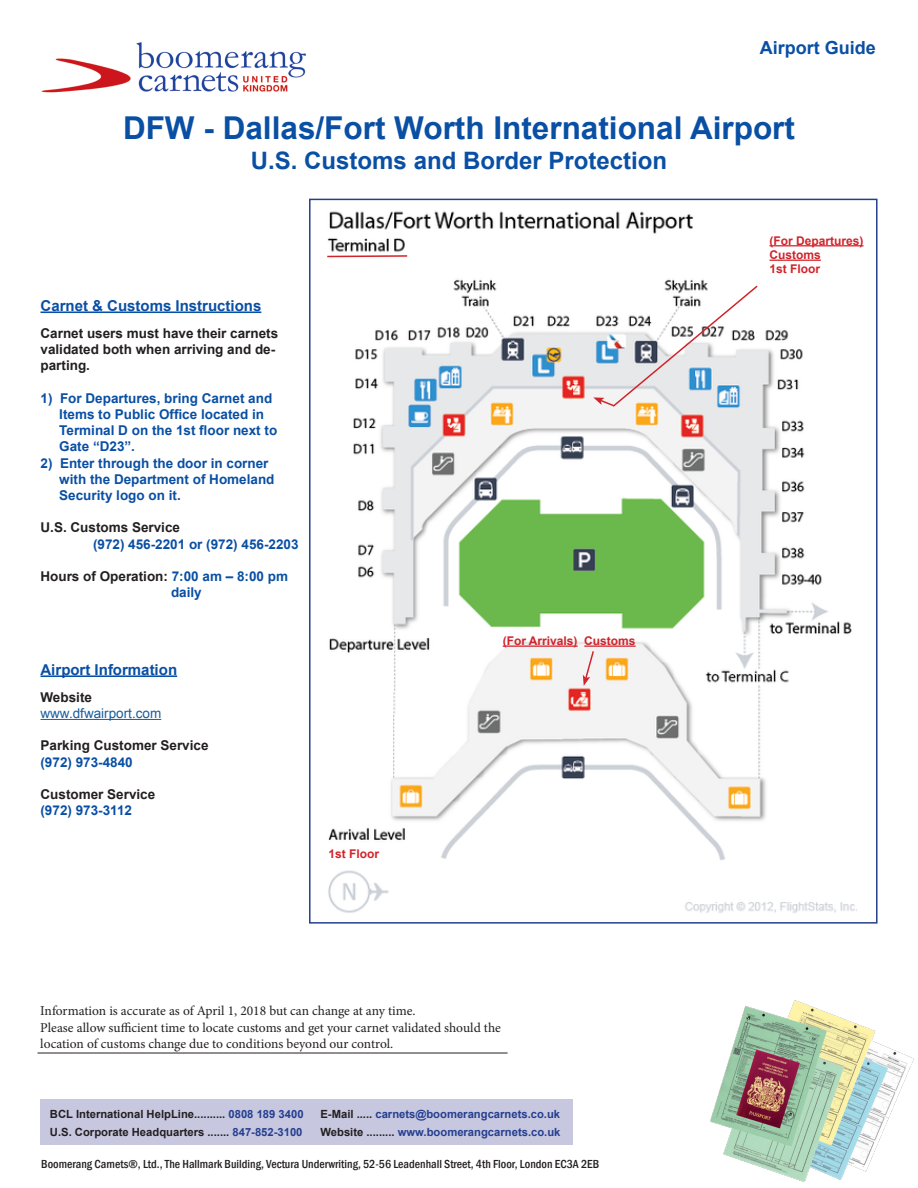
<style>
.page{position:relative;width:918px;height:1188px;background:#fff}
.page>*{position:absolute;margin:0;border:0;box-sizing:border-box;transform-origin:0 0}
.t1{font:700 31.5px "Arial";color:#094fa4}
.t2{font:700 24px "Arial";color:#094fa4}
.t3{font:700 18px "Arial";color:#094fa4}
.t4{font:700 15px "Arial";color:#094fa4}
.t5{font:700 13.5px "Arial";color:#094fa4}
.t6{font:13.5px/16.2px "Minion Pro";letter-spacing:-.005em;color:#231f20}
.t7{font:700 13.5px/16.2px "Arial";color:#231f20}
.t8{font:13.5px "Arial";color:#175d9e}
.t9{font:500 condensed 12px "Franklin Gothic";color:#231f20}
.t10{font:700 12px "Arial";color:#d1232a}
.t11{font:700 11.25px/18px "Arial";color:#231f20}
.t12{font:700 11.25px/18px "Arial";color:#253f8e}
.s1{color:#094fa4}
.s2{color:#253f8e}
.s3{color:#231f20}
</style>
<div class="page">
<div style="left:40px;top:1099px;width:533px;height:46px;background:#c7c7e0"></div>
<img style="left:41px;top:42px;width:265px;height:51px">
<img style="left:711px;top:1001px;width:203px;height:180px">
<hr style="left:40px;top:675px;width:137px;height:2px;background:#094fa4">
<hr style="left:40px;top:719px;width:121px;height:1px;background:#175d9e">
<hr style="left:41px;top:311px;width:220px;height:2px;background:#094fa4">
<img style="left:327px;top:211px;width:537px;height:702px">
<svg style="left:327px;top:254px;width:82px;height:4px"></svg>
<hr style="left:770px;top:245px;width:94px;height:1px;background:#d1232a">
<hr style="left:770px;top:260px;width:51px;height:1px;background:#d1232a">
<svg style="left:593px;top:284px;width:166px;height:124px"></svg>
<hr style="left:503px;top:645px;width:75px;height:2px;background:#d1232a">
<hr style="left:584px;top:645px;width:52px;height:2px;background:#d1232a">
<svg style="left:583px;top:650px;width:12px;height:36px"></svg>
<hr style="left:38px;top:1053px;width:470px;height:1px;background:#231f20">
<h3 class="t3" style="left:760px;top:36px;width:118px">Airport Guide</h3>
<p class="t1" style="left:123px;top:107px;width:673px">DFW - Dallas/Fort Worth International Airport</p>
<p class="t2" style="left:251px;top:144px;width:418px">U.S. Customs and Border Protection</p>
<p class="t4" style="left:41px;top:295px;width:222px">Carnet &amp; Customs Instructions</p>
<p class="t7" style="left:40px;top:325px;width:239px">Carnet users must have their carnets validated both when arriving and de&shy;parting.</p>
<p class="t5" style="left:40px;top:389px;width:233px">1) For Departures, bring Carnet and</p>
<p class="t5" style="left:59px;top:405px;width:206px">Items to Public Office located in</p>
<p class="t5" style="left:59px;top:421px;width:220px">Terminal D on the 1st floor next to</p>
<p class="t5" style="left:59px;top:438px;width:77px">Gate “D23”.</p>
<p class="t5" style="left:40px;top:454px;width:230px">2) Enter through the door in corner</p>
<p class="t5" style="left:59px;top:470px;width:217px">with the Department of Homeland</p>
<p class="t5" style="left:59px;top:486px;width:123px">Security logo on it.</p>
<p class="t7" style="left:40px;top:520px;width:141px">U.S. Customs Service</p>
<p class="t5" style="left:93px;top:535px;width:207px">(972) 456-2201 or (972) 456-2203</p>
<p class="t7" style="left:40px;top:568px;width:249px">Hours of Operation: <span class="s1">7:00 am – 8:00 pm</span></p>
<p class="t5" style="left:171px;top:583px;width:32px">daily</p>
<p class="t4" style="left:40px;top:659px;width:138px">Airport Information</p>
<p class="t7" style="left:40px;top:689px;width:53px">Website</p>
<p class="t8" style="left:40px;top:704px;width:122px">www.dfwairport.com</p>
<p class="t7" style="left:40px;top:738px;width:170px">Parking Customer Service</p>
<p class="t5" style="left:40px;top:753px;width:94px">(972) 973-4840</p>
<p class="t7" style="left:40px;top:787px;width:116px">Customer Service</p>
<p class="t5" style="left:40px;top:801px;width:93px">(972) 973-3112</p>
<p class="t10" style="left:328px;top:846px;width:52px">1st Floor</p>
<p class="t10" style="left:503px;top:633px;width:134px">(For Arrivals) Customs</p>
<p class="t6" style="left:40px;top:1003px;width:377px">Information is accurate as of April 1, 2018 but can change at any time.</p>
<p class="t6" style="left:40px;top:1019px;width:462px">Please allow sufficient time to locate customs and get your carnet validated should the location of customs change due to conditions beyond our control.</p>
<p class="t11" style="left:50px;top:1105px;width:255px">BCL International HelpLine.......... <span class="s2">0808 189 3400<br></span>U.S. Corporate Headquarters ....... <span class="s2">847-852-3100</span></p>
<p class="t12" style="left:320px;top:1105px;width:242px"><span class="s3">E-Mail .....</span> carnets@boomerangcarnets.co.uk<br><span class="s3">Website .........</span> www.boomerangcarnets.co.uk</p>
<p class="t9" style="left:41px;top:1156px;width:560px">Boomerang Carnets®, Ltd., The Hallmark Building, Vectura Underwriting, 52-56 Leadenhall Street, 4th Floor, London EC3A 2EB</p>
<p class="t10" style="left:770px;top:232px;width:96px">(For Departures)</p>
<p class="t10" style="left:770px;top:247px;width:53px">Customs</p>
<p class="t10" style="left:770px;top:261px;width:52px">1st Floor</p>
</div>
